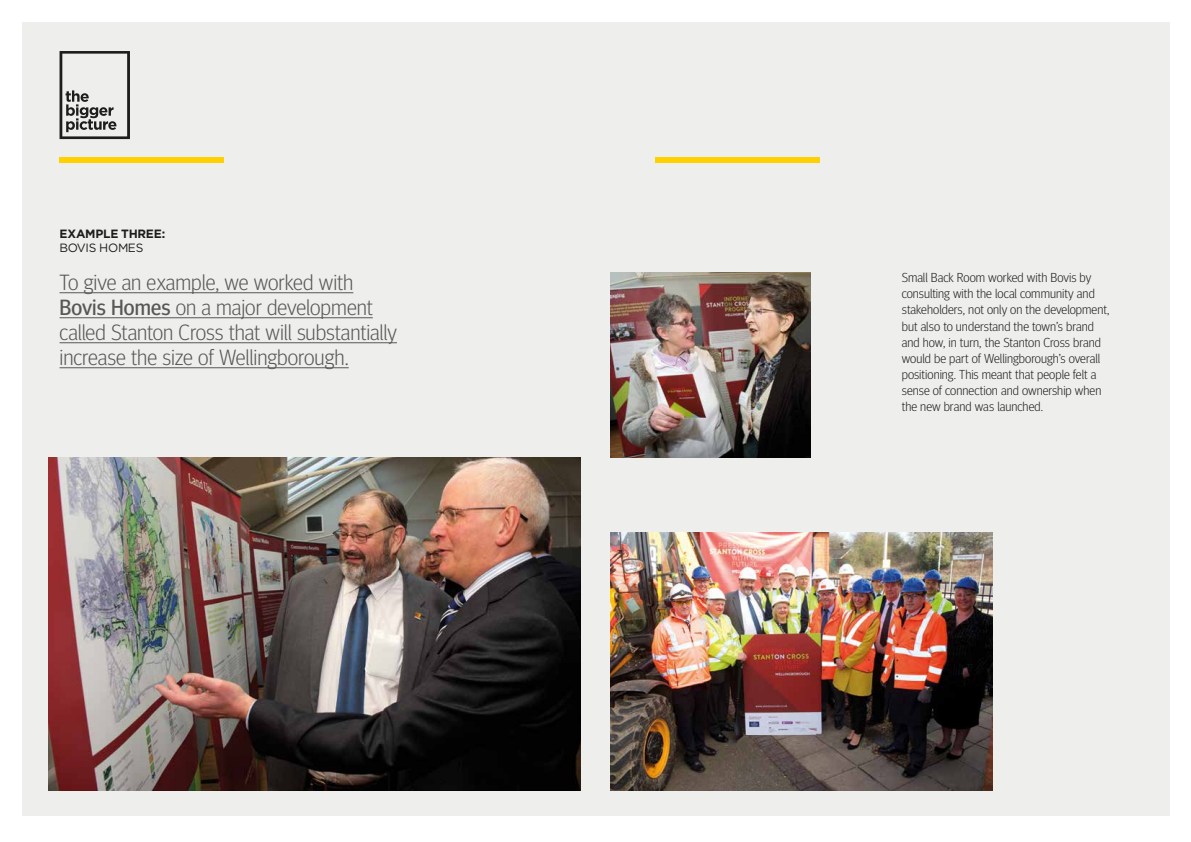
<style>
.page{position:relative;width:1191px;height:842px;background:#fff}
.page>*{position:absolute;margin:0;border:0;box-sizing:border-box;transform-origin:0 0}
.t1{font:300 22px/25px "Meta Headline OT";color:#575756}
.t2{font:300 13px/16px "Meta Headline OT";letter-spacing:.005em;color:#1d1d1b}
.t3{font:700 12px "Gotham";letter-spacing:-.02em;color:#1d1d1b}
.t4{font:12px "Gotham";letter-spacing:-.03em;color:#1d1d1b}
.s1{font-weight:400}
</style>
<div class="page">
<div style="left:22px;top:22px;width:1147px;height:793px;background:#eeeeed"></div>
<div style="left:60px;top:157px;width:164px;height:6px;background:#ffd100"></div>
<div style="left:655px;top:157px;width:164px;height:6px;background:#ffd100"></div>
<svg style="left:60px;top:51px;width:70px;height:88px"></svg>
<hr style="left:60px;top:292px;width:293px;height:1px;background:#575756">
<hr style="left:60px;top:317px;width:313px;height:1px;background:#575756">
<hr style="left:60px;top:342px;width:337px;height:1px;background:#575756">
<hr style="left:60px;top:367px;width:289px;height:1px;background:#575756">
<img style="left:48px;top:458px;width:532px;height:333px">
<img style="left:610px;top:533px;width:382px;height:258px">
<img style="left:610px;top:272px;width:200px;height:186px">
<p class="t3" style="left:60px;top:226px;width:107px">EXAMPLE THREE:</p>
<p class="t4" style="left:60px;top:240px;width:85px">BOVIS HOMES</p>
<h1 class="t1" style="left:60px;top:269px;width:339px">To give an example, we worked with <span class="s1">Bovis Homes</span> on a major development called Stanton Cross that will substantially increase the size of Wellingborough.</h1>
<p class="t2" style="left:901px;top:270px;width:209px">Small Back Room worked with Bovis by consulting with the local community and stakeholders, not only on the development, but also to understand the town’s brand and how, in turn, the Stanton Cross brand would be part of Wellingborough’s overall positioning. This meant that people felt a sense of connection and ownership when the new brand was launched.</p>
</div>
